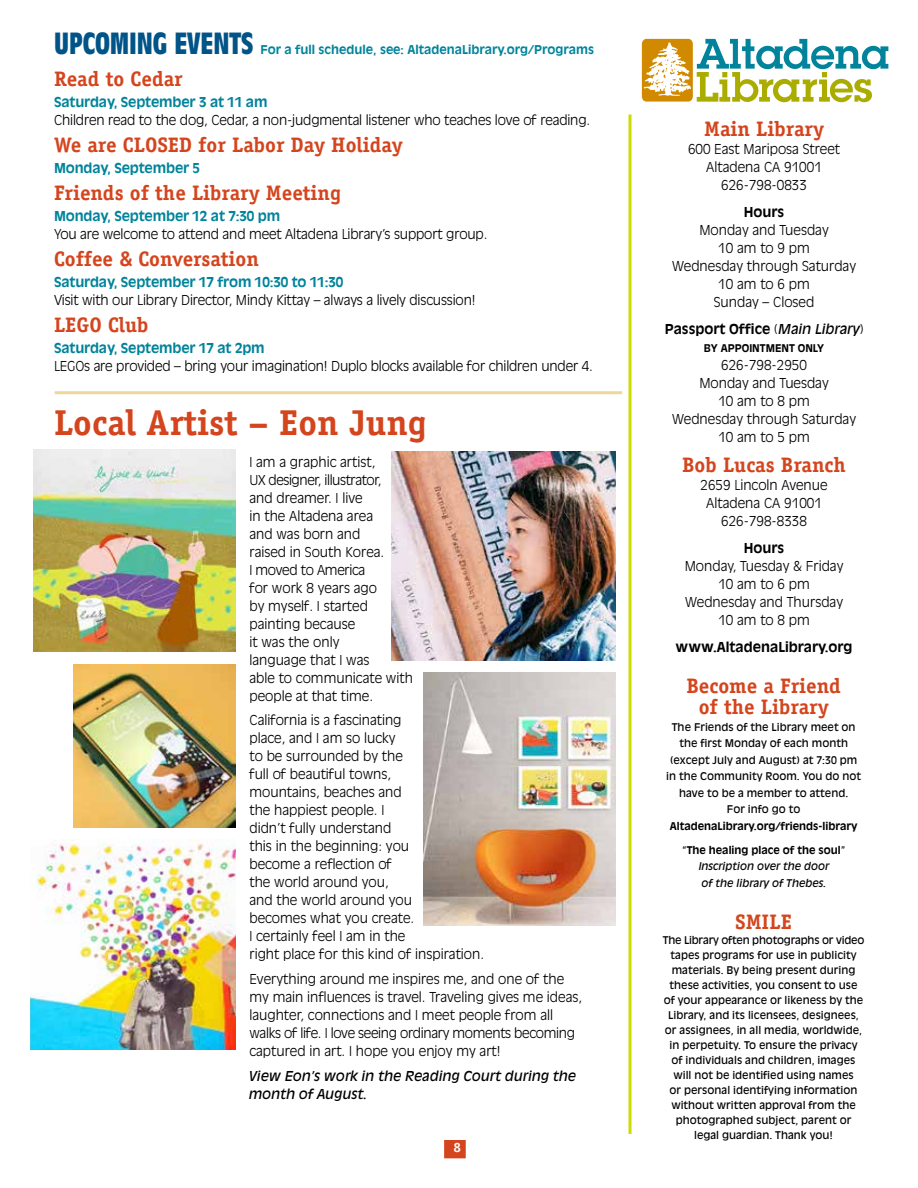
<style>
.page{position:relative;width:918px;height:1188px;background:#fff}
.page>*{position:absolute;margin:0;border:0;box-sizing:border-box;transform-origin:0 0}
.t1{font:700 36px "Officina Serif Std";color:#d4451d}
.t2{font:700 condensed 30px "Antique Olive Std";color:#005487}
.t3{font:700 21px/21px "Officina Serif Std";color:#d4451d;text-align:center}
.t4{font:300 13.5px/18px "Antique Olive";color:#000;text-align:center}
.t5{font:700 13.5px "Antique Olive";letter-spacing:-.01em;color:#00839b}
.t6{font:700 13.5px "Antique Olive";color:#000}
.t7{font:italic 13.5px/18px "Antique Olive";color:#000}
.t8{font:700 13.5px "Officina Serif Std";color:#fff}
.t9{font:700 12px "Antique Olive";color:#00839b}
.t10{font:10.5px/15px "Antique Olive";color:#000;text-align:center}
.t11{font:italic 10.5px/16.5px "Antique Olive";color:#000;text-align:center}
.t12{font:700 10.5px "Antique Olive";color:#000}
.s1{font-weight:300}
.s2{font-weight:400;font-style:italic}
.s3{font-style:normal}
.s4{font-weight:700;font-style:normal}
</style>
<div class="page">
<div style="left:444px;top:1140px;width:22px;height:18px;background:#d4451d;border:2px solid #d4451d"></div>
<svg style="left:642px;top:39px;width:246px;height:63px"></svg>
<svg style="left:628px;top:114px;width:4px;height:1020px;background:#dae33f"></svg>
<img style="left:30px;top:840px;width:206px;height:209px">
<img style="left:33px;top:449px;width:203px;height:203px">
<hr style="left:55px;top:391px;width:567px;height:3px;background:#eed898">
<img style="left:74px;top:665px;width:162px;height:162px">
<img style="left:392px;top:451px;width:224px;height:209px">
<img style="left:423px;top:672px;width:192px;height:253px">
<h2 class="t2" style="left:54px;top:27px;width:201px">UPCOMING EVENTS</h2>
<p class="t9" style="left:261px;top:42px;width:335px">For a full schedule, see: AltadenaLibrary.org/Programs</p>
<h3 class="t3" style="left:54px;top:68px;width:130px">Read to Cedar</h3>
<p class="t5" style="left:54px;top:93px;width:215px">Saturday, September 3 at 11 am</p>
<p class="t4" style="left:54px;top:110px;width:538px">Children read to the dog, Cedar, a non-judgmental listener who teaches love of reading.</p>
<h3 class="t3" style="left:54px;top:134px;width:350px">We are CLOSED for Labor Day Holiday</h3>
<p class="t5" style="left:54px;top:159px;width:148px">Monday, September 5</p>
<h3 class="t3" style="left:54px;top:182px;width:288px">Friends of the Library Meeting</h3>
<p class="t5" style="left:54px;top:207px;width:228px">Monday, September 12 at 7:30 pm</p>
<p class="t4" style="left:54px;top:224px;width:435px">You are welcome to attend and meet Altadena Library’s support group.</p>
<h3 class="t3" style="left:54px;top:248px;width:207px">Coffee &amp; Conversation</h3>
<p class="t5" style="left:54px;top:273px;width:291px">Saturday, September 17 from 10:30 to 11:30</p>
<p class="t4" style="left:54px;top:290px;width:423px">Visit with our Library Director, Mindy Kittay – always a lively discussion!</p>
<h3 class="t3" style="left:54px;top:314px;width:96px">LEGO Club</h3>
<p class="t5" style="left:54px;top:339px;width:212px">Saturday, September 17 at 2pm</p>
<p class="t4" style="left:54px;top:356px;width:540px">LEGOs are provided – bring your imagination! Duplo blocks available for children under 4.</p>
<h1 class="t1" style="left:54px;top:400px;width:374px">Local Artist – Eon Jung</h1>
<p class="t4" style="left:249px;top:452px;width:165px;text-align:left">I am a graphic artist,<br>UX designer, illustrator,<br>and dreamer. I live<br>in the Altadena area<br>and was born and<br>raised in South Korea.<br>I moved to America<br>for work 8 years ago<br>by myself. I started painting because<br>it was the only<br>language that I was<br>able to communicate with people at that time.</p>
<p class="t4" style="left:249px;top:711px;width:236px;text-align:left">California is a fascinating<br>place, and I am so lucky<br>to be surrounded by the<br>full of beautiful towns,<br>mountains, beaches and<br>the happiest people. I<br>didn’t fully understand<br>this in the beginning: you<br>become a reflection of<br>the world around you,<br>and the world around you<br>becomes what you create.<br>I certainly feel I am in the<br>right place for this kind of inspiration.</p>
<p class="t4" style="left:249px;top:970px;width:334px;text-align:left">Everything around me inspires me, and one of the my main influences is travel. Traveling gives me ideas, laughter, connections and I meet people from all walks of life. I love seeing ordinary moments becoming captured in art. I hope you enjoy my art!</p>
<p class="t7" style="left:248px;top:1066px;width:329px">View Eon’s work in the Reading Court during the month of August.</p>
<p class="t8" style="left:453px;top:1139px;width:9px">8</p>
<h3 class="t3" style="left:704px;top:118px;width:121px">Main Library</h3>
<p class="t4" style="left:688px;top:139px;width:154px">600 East Mariposa Street<br>Altadena CA 91001<br>626-798-0833</p>
<p class="t6" style="left:744px;top:203px;width:42px">Hours</p>
<p class="t4" style="left:672px;top:220px;width:185px">Monday and Tuesday<br>10 am to 9 pm<br>Wednesday through Saturday<br>10 am to 6 pm<br>Sunday – Closed</p>
<p class="t6" style="left:665px;top:320px;width:200px">Passport Office <span class="s1">(</span><span class="s2">Main Library</span><span class="s1">)</span></p>
<p class="t12" style="left:704px;top:341px;width:122px">BY APPOINTMENT ONLY</p>
<p class="t4" style="left:672px;top:355px;width:185px">626-798-2950<br>Monday and Tuesday<br>10 am to 8 pm<br>Wednesday through Saturday<br>10 am to 5 pm</p>
<h3 class="t3" style="left:682px;top:454px;width:165px">Bob Lucas Branch</h3>
<p class="t4" style="left:701px;top:475px;width:129px">2659 Lincoln Avenue<br>Altadena CA 91001<br>626-798-8338</p>
<p class="t6" style="left:744px;top:539px;width:42px">Hours</p>
<p class="t4" style="left:685px;top:556px;width:160px">Monday, Tuesday &amp; Friday<br>10 am to 6 pm<br>Wednesday and Thursday<br>10 am to 8 pm</p>
<p class="t6" style="left:676px;top:638px;width:178px">www.AltadenaLibrary.org</p>
<h3 class="t3" style="left:687px;top:675px;width:156px">Become a Friend of the Library</h3>
<p class="t10" style="left:666px;top:718px;width:196px;line-height:16.5px">The Friends of the Library meet on the first Monday of each month (except July and August) at 7:30 pm in the Community Room. You do not have to be a member to attend.<br>For info go to</p>
<p class="t12" style="left:670px;top:820px;width:189px">AltadenaLibrary.org/friends-library</p>
<p class="t11" style="left:682px;top:841px;width:165px"><span class="s3">“</span><span class="s4">The healing place of the soul</span><span class="s3">”<br></span>Inscription over the door<br>of the library of Thebes.</p>
<h3 class="t3" style="left:735px;top:912px;width:58px">SMILE</h3>
<p class="t10" style="left:663px;top:933px;width:203px">The Library often photographs or video tapes programs for use in publicity materials. By being present during these activities, you consent to use<br>of your appearance or likeness by the Library, and its licensees, designees, or assignees, in all media, worldwide, in perpetuity. To ensure the privacy of individuals and children, images will not be identified using names<br>or personal identifying information without written approval from the photographed subject, parent or legal guardian. Thank you!</p>
</div>
